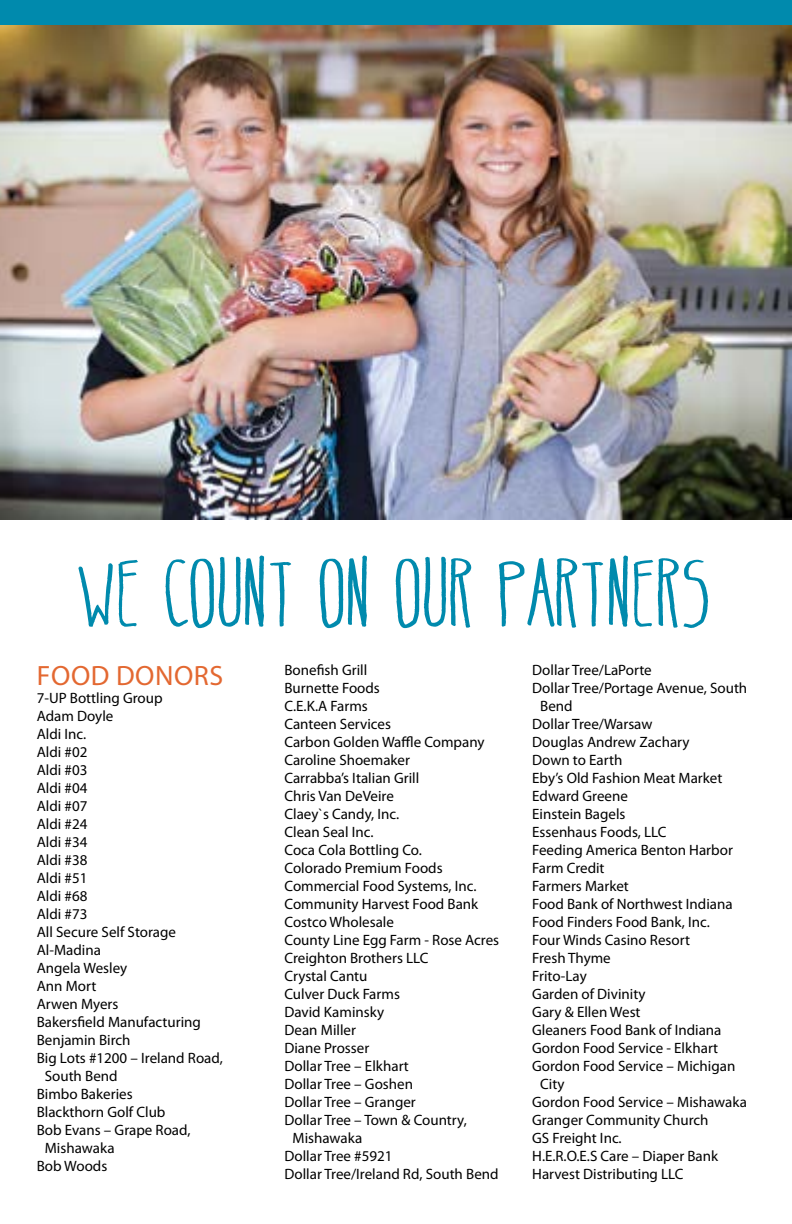
<style>
.page{position:relative;width:792px;height:1224px;background:#fff}
.page>*{position:absolute;margin:0;border:0;box-sizing:border-box;transform-origin:0 0}
.t1{font:96px "Belta";letter-spacing:-.01em;color:#008aad}
.t2{font:28px "Myriad Pro";letter-spacing:.02em;color:#e36831}
.t3{font:15px "Myriad Pro";color:#000}
</style>
<div class="page">
<img style="left:0;top:25px;width:792px;height:495px">
<div style="left:0;top:0;width:792px;height:25px;background:#008aad"></div>
<h1 class="t1" style="left:78px;top:542px;width:637px">WE COUNT ON OUR PARTNERS</h1>
<h2 class="t2" style="left:37px;top:658px;width:188px">FOOD DONORS</h2>
<p class="t3" style="left:37px;top:689px;width:127px">7-UP Bottling Group</p>
<p class="t3" style="left:37px;top:707px;width:78px">Adam Doyle</p>
<p class="t3" style="left:37px;top:725px;width:51px">Aldi Inc.</p>
<p class="t3" style="left:37px;top:743px;width:52px">Aldi #02</p>
<p class="t3" style="left:37px;top:761px;width:52px">Aldi #03</p>
<p class="t3" style="left:37px;top:779px;width:52px">Aldi #04</p>
<p class="t3" style="left:37px;top:797px;width:52px">Aldi #07</p>
<p class="t3" style="left:37px;top:815px;width:52px">Aldi #24</p>
<p class="t3" style="left:37px;top:833px;width:52px">Aldi #34</p>
<p class="t3" style="left:37px;top:851px;width:52px">Aldi #38</p>
<p class="t3" style="left:37px;top:869px;width:52px">Aldi #51</p>
<p class="t3" style="left:37px;top:887px;width:52px">Aldi #68</p>
<p class="t3" style="left:37px;top:905px;width:52px">Aldi #73</p>
<p class="t3" style="left:37px;top:923px;width:141px">All Secure Self Storage</p>
<p class="t3" style="left:37px;top:941px;width:66px">Al-Madina</p>
<p class="t3" style="left:37px;top:959px;width:92px">Angela Wesley</p>
<p class="t3" style="left:37px;top:977px;width:61px">Ann Mort</p>
<p class="t3" style="left:37px;top:995px;width:83px">Arwen Myers</p>
<p class="t3" style="left:37px;top:1013px;width:166px">Bakersfield Manufacturing</p>
<p class="t3" style="left:37px;top:1031px;width:95px">Benjamin Birch</p>
<p class="t3" style="left:37px;top:1049px;width:188px">Big Lots #1200 – Ireland Road,</p>
<p class="t3" style="left:45px;top:1067px;width:74px">South Bend</p>
<p class="t3" style="left:37px;top:1085px;width:97px">Bimbo Bakeries</p>
<p class="t3" style="left:37px;top:1103px;width:130px">Blackthorn Golf Club</p>
<p class="t3" style="left:37px;top:1121px;width:155px">Bob Evans – Grape Road,</p>
<p class="t3" style="left:45px;top:1139px;width:71px">Mishawaka</p>
<p class="t3" style="left:37px;top:1157px;width:72px">Bob Woods</p>
<p class="t3" style="left:284px;top:661px;width:84px">Bonefish Grill</p>
<p class="t3" style="left:284px;top:679px;width:97px">Burnette Foods</p>
<p class="t3" style="left:284px;top:697px;width:85px">C.E.K.A Farms</p>
<p class="t3" style="left:284px;top:715px;width:108px">Canteen Services</p>
<p class="t3" style="left:284px;top:733px;width:202px">Carbon Golden Waffle Company</p>
<p class="t3" style="left:284px;top:751px;width:127px">Caroline Shoemaker</p>
<p class="t3" style="left:284px;top:769px;width:136px">Carrabba’s Italian Grill</p>
<p class="t3" style="left:284px;top:787px;width:111px">Chris Van DeVeire</p>
<p class="t3" style="left:284px;top:805px;width:116px">Claey`s Candy, Inc.</p>
<p class="t3" style="left:284px;top:823px;width:91px">Clean Seal Inc.</p>
<p class="t3" style="left:284px;top:841px;width:139px">Coca Cola Bottling Co.</p>
<p class="t3" style="left:284px;top:859px;width:160px">Colorado Premium Foods</p>
<p class="t3" style="left:284px;top:877px;width:194px">Commercial Food Systems, Inc.</p>
<p class="t3" style="left:284px;top:895px;width:195px">Community Harvest Food Bank</p>
<p class="t3" style="left:284px;top:913px;width:111px">Costco Wholesale</p>
<p class="t3" style="left:284px;top:931px;width:216px">County Line Egg Farm - Rose Acres</p>
<p class="t3" style="left:284px;top:949px;width:145px">Creighton Brothers LLC</p>
<p class="t3" style="left:284px;top:967px;width:85px">Crystal Cantu</p>
<p class="t3" style="left:284px;top:985px;width:117px">Culver Duck Farms</p>
<p class="t3" style="left:284px;top:1003px;width:101px">David Kaminsky</p>
<p class="t3" style="left:284px;top:1021px;width:73px">Dean Miller</p>
<p class="t3" style="left:284px;top:1039px;width:86px">Diane Prosser</p>
<p class="t3" style="left:284px;top:1057px;width:126px">Dollar Tree – Elkhart</p>
<p class="t3" style="left:284px;top:1075px;width:130px">Dollar Tree – Goshen</p>
<p class="t3" style="left:284px;top:1093px;width:133px">Dollar Tree – Granger</p>
<p class="t3" style="left:284px;top:1111px;width:184px">Dollar Tree – Town &amp; Country,</p>
<p class="t3" style="left:292px;top:1129px;width:71px">Mishawaka</p>
<p class="t3" style="left:284px;top:1147px;width:110px">Dollar Tree #5921</p>
<p class="t3" style="left:284px;top:1165px;width:216px">Dollar Tree/Ireland Rd, South Bend</p>
<p class="t3" style="left:532px;top:661px;width:121px">Dollar Tree/LaPorte</p>
<p class="t3" style="left:532px;top:679px;width:217px">Dollar Tree/Portage Avenue, South</p>
<p class="t3" style="left:540px;top:697px;width:34px">Bend</p>
<p class="t3" style="left:532px;top:715px;width:122px">Dollar Tree/Warsaw</p>
<p class="t3" style="left:532px;top:733px;width:159px">Douglas Andrew Zachary</p>
<p class="t3" style="left:532px;top:751px;width:92px">Down to Earth</p>
<p class="t3" style="left:532px;top:769px;width:192px">Eby’s Old Fashion Meat Market</p>
<p class="t3" style="left:532px;top:787px;width:97px">Edward Greene</p>
<p class="t3" style="left:532px;top:805px;width:95px">Einstein Bagels</p>
<p class="t3" style="left:532px;top:823px;width:136px">Essenhaus Foods, LLC</p>
<p class="t3" style="left:532px;top:841px;width:202px">Feeding America Benton Harbor</p>
<p class="t3" style="left:532px;top:859px;width:74px">Farm Credit</p>
<p class="t3" style="left:532px;top:877px;width:98px">Farmers Market</p>
<p class="t3" style="left:532px;top:895px;width:202px">Food Bank of Northwest Indiana</p>
<p class="t3" style="left:532px;top:913px;width:179px">Food Finders Food Bank, Inc.</p>
<p class="t3" style="left:532px;top:931px;width:159px">Four Winds Casino Resort</p>
<p class="t3" style="left:532px;top:949px;width:80px">Fresh Thyme</p>
<p class="t3" style="left:532px;top:967px;width:56px">Frito-Lay</p>
<p class="t3" style="left:532px;top:985px;width:115px">Garden of Divinity</p>
<p class="t3" style="left:532px;top:1003px;width:110px">Gary &amp; Ellen West</p>
<p class="t3" style="left:532px;top:1021px;width:191px">Gleaners Food Bank of Indiana</p>
<p class="t3" style="left:532px;top:1039px;width:188px">Gordon Food Service - Elkhart</p>
<p class="t3" style="left:532px;top:1057px;width:205px">Gordon Food Service – Michigan</p>
<p class="t3" style="left:540px;top:1075px;width:26px">City</p>
<p class="t3" style="left:532px;top:1093px;width:216px">Gordon Food Service – Mishawaka</p>
<p class="t3" style="left:532px;top:1111px;width:178px">Granger Community Church</p>
<p class="t3" style="left:532px;top:1129px;width:91px">GS Freight Inc.</p>
<p class="t3" style="left:532px;top:1147px;width:187px">H.E.R.O.E.S Care – Diaper Bank</p>
<p class="t3" style="left:532px;top:1165px;width:153px">Harvest Distributing LLC</p>
</div>
